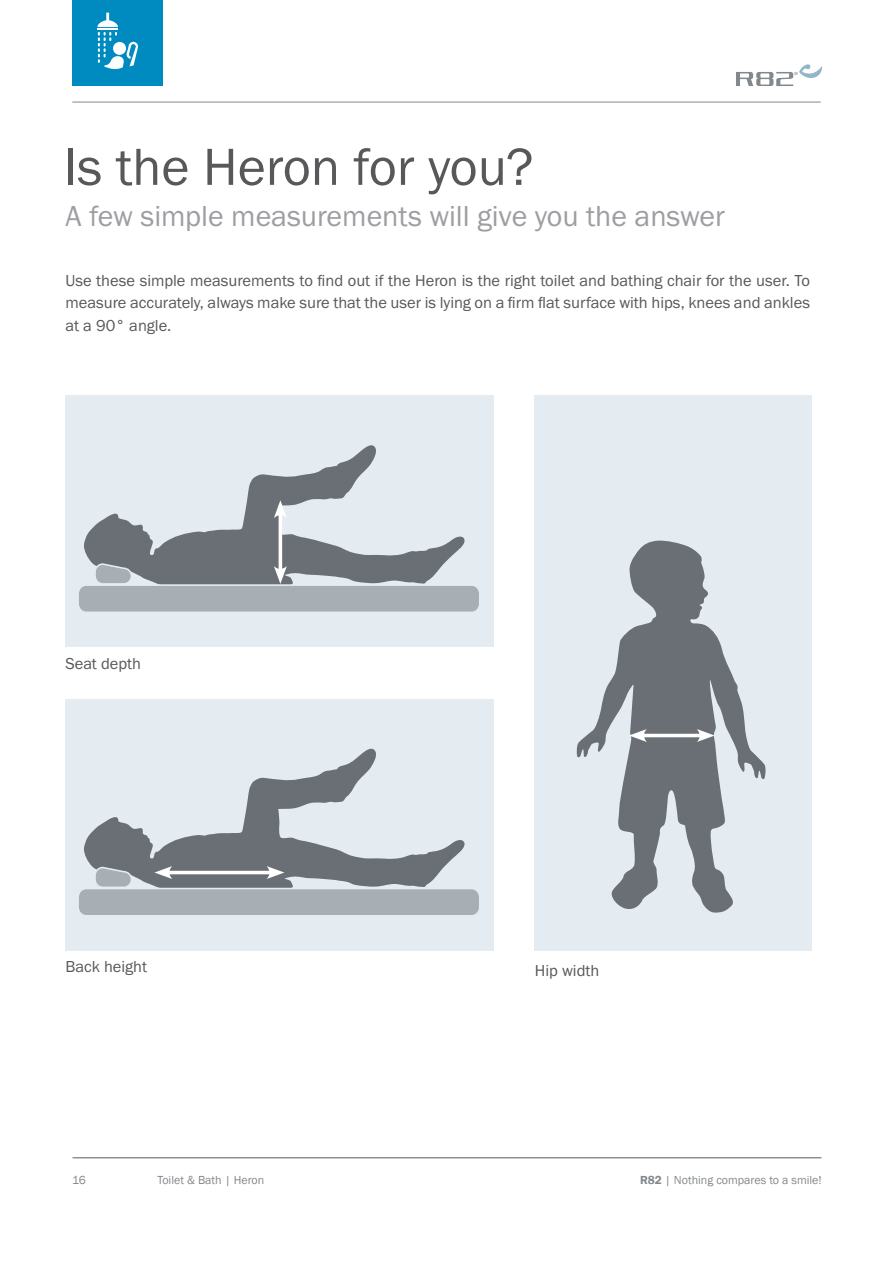
<style>
.page{position:relative;width:893px;height:1263px;background:#fff}
.page>*{position:absolute;margin:0;border:0;box-sizing:border-box;transform-origin:0 0}
.t1{font:54px "Franklin Gothic URW Boo";color:#57585a}
.t2{font:30px "Franklin Gothic URW Boo";color:#9c9ea1}
.t3{font:16.5px/22.5px "Franklin Gothic URW Boo";color:#57585a;text-align:justify}
.t4{font:12px "Franklin Gothic";color:#83888c}
.s1{font-weight:600}
</style>
<div class="page">
<svg style="left:535px;top:396px;width:277px;height:555px;background:#cbd2d7"></svg>
<div style="left:66px;top:699px;width:428px;height:252px;background:#e4ecf1"></div>
<svg style="left:66px;top:395px;width:428px;height:252px;background:#c8cfd4"></svg>
<hr style="left:279px;top:511px;width:3px;height:62px;background:#fff">
<svg style="left:274px;top:500px;width:13px;height:18px"></svg>
<svg style="left:274px;top:566px;width:13px;height:18px"></svg>
<svg style="left:84px;top:748px;width:381px;height:140px"></svg>
<div style="left:78px;top:888px;width:402px;height:28px;background:#a7afb5;border-radius:8px"></div>
<div style="left:77px;top:888px;width:404px;height:28px;border:2px solid #fff;border-radius:8px"></div>
<svg style="left:93px;top:866px;width:40px;height:23px"></svg>
<hr style="left:640px;top:734px;width:63px;height:3px;background:#fff">
<svg style="left:629px;top:729px;width:18px;height:13px"></svg>
<svg style="left:697px;top:729px;width:18px;height:13px"></svg>
<hr style="left:166px;top:871px;width:107px;height:3px;background:#fff">
<svg style="left:154px;top:866px;width:18px;height:13px"></svg>
<svg style="left:266px;top:866px;width:18px;height:13px"></svg>
<hr style="left:72px;top:102px;width:749px;height:1px;background:#83888c">
<hr style="left:73px;top:1157px;width:749px;height:1px;background:#83888c">
<hr style="left:72px;top:1157px;width:749px;height:1px;background:#83888c">
<div style="left:72px;top:0;width:91px;height:86px;background:#008bc0"></div>
<svg style="left:98px;top:13px;width:40px;height:57px"></svg>
<div style="left:113px;top:42px;width:13px;height:13px;background:#fff;border-radius:50%"></div>
<svg style="left:736px;top:64px;width:86px;height:22px"></svg>
<h1 class="t1" style="left:64px;top:133px;width:471px">Is the Heron for you?</h1>
<h2 class="t2" style="left:66px;top:198px;width:661px">A few simple measurements will give you the answer</h2>
<p class="t3" style="left:66px;top:268px;width:746px">Use these simple measurements to find out if the Heron is the right toilet and bathing chair for the user. To measure accurately, always make sure that the user is lying on a firm flat surface with hips, knees and ankles at a 90° angle.</p>
<p class="t3" style="left:66px;top:652px;width:77px">Seat depth</p>
<p class="t3" style="left:66px;top:955px;width:83px">Back height</p>
<p class="t3" style="left:535px;top:959px;width:66px">Hip width</p>
<p class="t4" style="left:72px;top:1173px;width:15px">16</p>
<p class="t4" style="left:157px;top:1173px;width:108px">Toilet &amp; Bath | Heron</p>
<p class="t4" style="left:640px;top:1173px;width:183px"><span class="s1">R82</span> | Nothing compares to a smile!</p>
</div>
